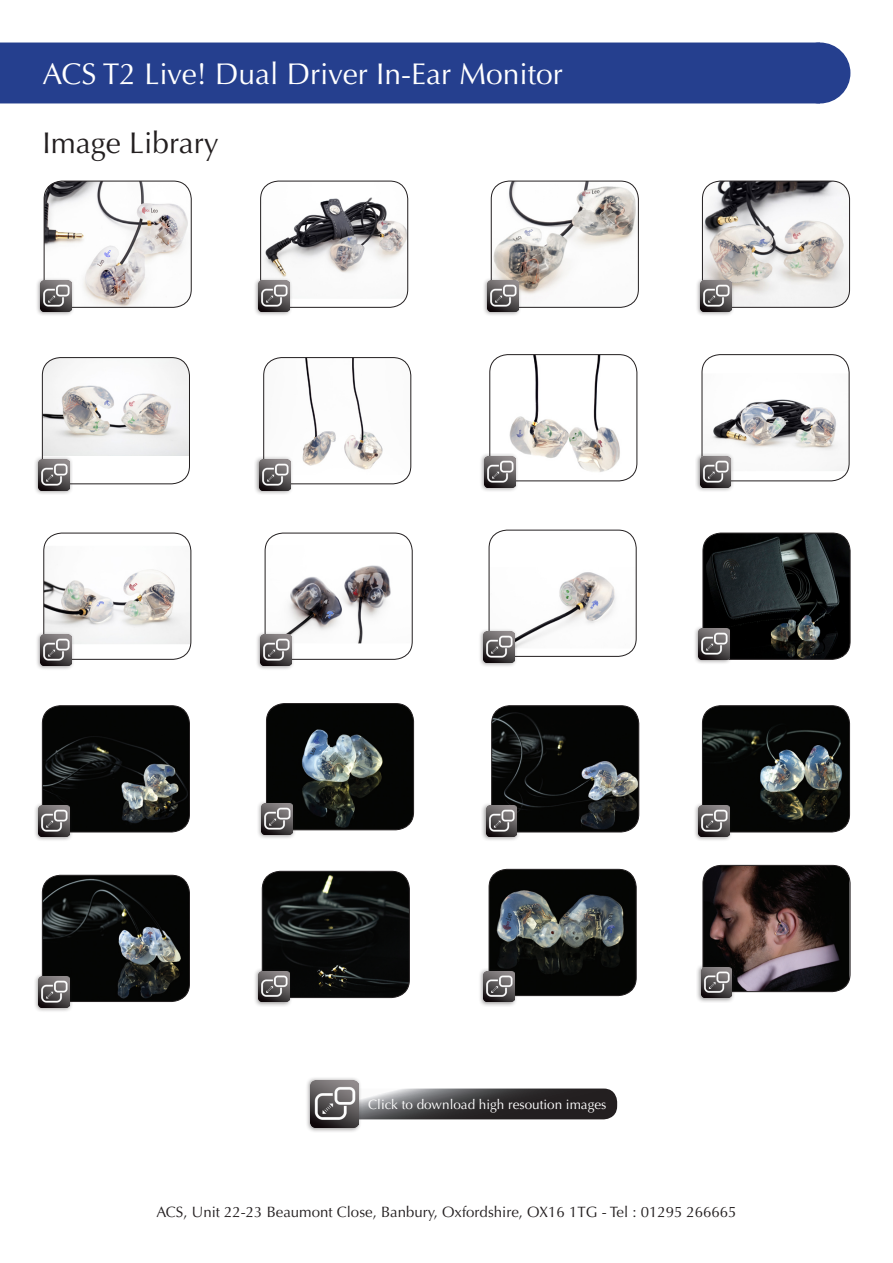
<style>
.page{position:relative;width:893px;height:1263px;background:#fff}
.page>*{position:absolute;margin:0;border:0;box-sizing:border-box;transform-origin:0 0}
.t1{font:30px "Optima LT Std";color:#fff}
.t2{font:30px "Optima LT Std";color:#231f20}
.t3{font:15px "Optima LT Std";color:#231f20}
.t4{font:13.5px "Optima LT Std";color:#fff}
</style>
<div class="page">
<div style="left:790px;top:43px;width:60px;height:60px;background:#253f8e;border-radius:50%"></div>
<div style="left:789px;top:43px;width:61px;height:60px;border:2px solid #253f8e;border-radius:50%"></div>
<div style="left:0;top:43px;width:820px;height:60px;background:#253f8e"></div>
<img style="left:262px;top:871px;width:147px;height:126px">
<div style="left:262px;top:871px;width:148px;height:127px;border:1px solid #231f20;border-radius:18px"></div>
<div style="left:253px;top:967px;width:40px;height:40px;background:#231f20;opacity:.5"></div>
<img style="left:259px;top:971px;width:31px;height:31px">
<img style="left:702px;top:706px;width:147px;height:126px">
<div style="left:702px;top:705px;width:148px;height:127px;border:1px solid #231f20;border-radius:18px"></div>
<div style="left:693px;top:802px;width:40px;height:40px;background:#231f20;opacity:.5"></div>
<img style="left:698px;top:806px;width:31px;height:31px">
<img style="left:490px;top:355px;width:144px;height:126px">
<div style="left:489px;top:354px;width:148px;height:127px;border:1px solid #231f20;border-radius:18px"></div>
<div style="left:479px;top:452px;width:40px;height:40px;background:#231f20;opacity:.5"></div>
<img style="left:484px;top:456px;width:31px;height:31px">
<img style="left:266px;top:703px;width:148px;height:127px">
<div style="left:266px;top:703px;width:148px;height:127px;border:1px solid #231f20;border-radius:18px"></div>
<div style="left:256px;top:800px;width:40px;height:40px;background:#231f20;opacity:.5"></div>
<img style="left:262px;top:804px;width:31px;height:30px">
<img style="left:42px;top:706px;width:147px;height:126px">
<div style="left:42px;top:705px;width:148px;height:127px;border:1px solid #231f20;border-radius:18px"></div>
<div style="left:33px;top:802px;width:40px;height:40px;background:#231f20;opacity:.5"></div>
<img style="left:39px;top:806px;width:31px;height:31px">
<img style="left:492px;top:706px;width:147px;height:126px">
<div style="left:491px;top:705px;width:148px;height:127px;border:1px solid #231f20;border-radius:18px"></div>
<div style="left:481px;top:802px;width:40px;height:40px;background:#231f20;opacity:.5"></div>
<img style="left:486px;top:806px;width:31px;height:31px">
<img style="left:264px;top:358px;width:147px;height:117px">
<div style="left:263px;top:357px;width:148px;height:127px;border:1px solid #231f20;border-radius:18px"></div>
<div style="left:254px;top:455px;width:40px;height:40px;background:#231f20;opacity:.5"></div>
<img style="left:259px;top:459px;width:31px;height:31px">
<img style="left:42px;top:358px;width:147px;height:98px">
<div style="left:42px;top:357px;width:148px;height:127px;border:1px solid #231f20;border-radius:18px"></div>
<div style="left:33px;top:455px;width:40px;height:40px;background:#231f20;opacity:.5"></div>
<img style="left:39px;top:459px;width:31px;height:31px">
<img style="left:489px;top:869px;width:147px;height:126px">
<div style="left:489px;top:869px;width:148px;height:127px;border:1px solid #231f20;border-radius:18px"></div>
<div style="left:478px;top:967px;width:40px;height:40px;background:#231f20;opacity:.5"></div>
<img style="left:483px;top:971px;width:31px;height:31px">
<img style="left:712px;top:399px;width:136px;height:72px">
<div style="left:702px;top:354px;width:147px;height:127px;border:1px solid #231f20;border-radius:18px"></div>
<div style="left:694px;top:452px;width:40px;height:40px;background:#231f20;opacity:.5"></div>
<img style="left:700px;top:456px;width:31px;height:31px">
<img style="left:42px;top:875px;width:147px;height:126px">
<div style="left:42px;top:875px;width:148px;height:127px;border:1px solid #231f20;border-radius:18px"></div>
<div style="left:33px;top:973px;width:40px;height:40px;background:#231f20;opacity:.5"></div>
<img style="left:39px;top:977px;width:31px;height:31px">
<svg style="left:362px;top:1088px;width:255px;height:31px;background:#4b4a4b"></svg>
<div style="left:305px;top:1076px;width:57px;height:57px;background:#231f20;opacity:.5"></div>
<img style="left:311px;top:1080px;width:48px;height:48px">
<img style="left:44px;top:181px;width:147px;height:125px">
<div style="left:44px;top:181px;width:148px;height:127px;border:1px solid #231f20;border-radius:18px"></div>
<div style="left:35px;top:277px;width:40px;height:40px;background:#231f20;opacity:.5"></div>
<img style="left:40px;top:281px;width:31px;height:31px">
<img style="left:261px;top:181px;width:147px;height:118px">
<div style="left:260px;top:181px;width:148px;height:127px;border:1px solid #231f20;border-radius:18px"></div>
<div style="left:253px;top:277px;width:40px;height:40px;background:#231f20;opacity:.5"></div>
<img style="left:259px;top:281px;width:30px;height:31px">
<img style="left:491px;top:181px;width:147px;height:126px">
<div style="left:491px;top:181px;width:148px;height:127px;border:1px solid #231f20;border-radius:18px"></div>
<div style="left:482px;top:277px;width:40px;height:40px;background:#231f20;opacity:.5"></div>
<img style="left:487px;top:281px;width:31px;height:31px">
<img style="left:702px;top:181px;width:147px;height:126px">
<div style="left:702px;top:181px;width:148px;height:127px;border:1px solid #231f20;border-radius:18px"></div>
<div style="left:695px;top:277px;width:40px;height:40px;background:#231f20;opacity:.5"></div>
<img style="left:700px;top:281px;width:31px;height:31px">
<img style="left:518px;top:572px;width:118px;height:76px">
<div style="left:489px;top:530px;width:148px;height:127px;border:1px solid #231f20;border-radius:18px"></div>
<div style="left:478px;top:628px;width:40px;height:40px;background:#231f20;opacity:.5"></div>
<img style="left:483px;top:632px;width:31px;height:31px">
<img style="left:265px;top:545px;width:146px;height:98px">
<div style="left:265px;top:533px;width:148px;height:127px;border:1px solid #231f20;border-radius:18px"></div>
<div style="left:255px;top:631px;width:40px;height:40px;background:#231f20;opacity:.5"></div>
<img style="left:261px;top:635px;width:30px;height:31px">
<img style="left:45px;top:546px;width:146px;height:98px">
<div style="left:43px;top:533px;width:148px;height:127px;border:1px solid #231f20;border-radius:18px"></div>
<div style="left:35px;top:631px;width:40px;height:40px;background:#231f20;opacity:.5"></div>
<img style="left:40px;top:635px;width:31px;height:31px">
<img style="left:703px;top:865px;width:146px;height:127px">
<div style="left:703px;top:865px;width:147px;height:127px;border:1px solid #231f20;border-radius:18px"></div>
<div style="left:695px;top:963px;width:40px;height:40px;background:#231f20;opacity:.5"></div>
<img style="left:701px;top:967px;width:31px;height:31px">
<img style="left:703px;top:533px;width:147px;height:126px">
<div style="left:703px;top:533px;width:147px;height:127px;border:1px solid #231f20;border-radius:18px"></div>
<div style="left:693px;top:625px;width:40px;height:40px;background:#231f20;opacity:.5"></div>
<img style="left:698px;top:629px;width:31px;height:31px">
<p class="t1" style="left:43px;top:56px;width:522px">ACS T2 Live! Dual Driver In-Ear Monitor</p>
<p class="t2" style="left:43px;top:126px;width:178px">Image Library</p>
<p class="t4" style="left:368px;top:1096px;width:240px">Click to download high resoution images</p>
<p class="t3" style="left:156px;top:1203px;width:582px">ACS, Unit 22-23 Beaumont Close, Banbury, Oxfordshire, OX16 1TG - Tel : 01295 266665</p>
</div>
